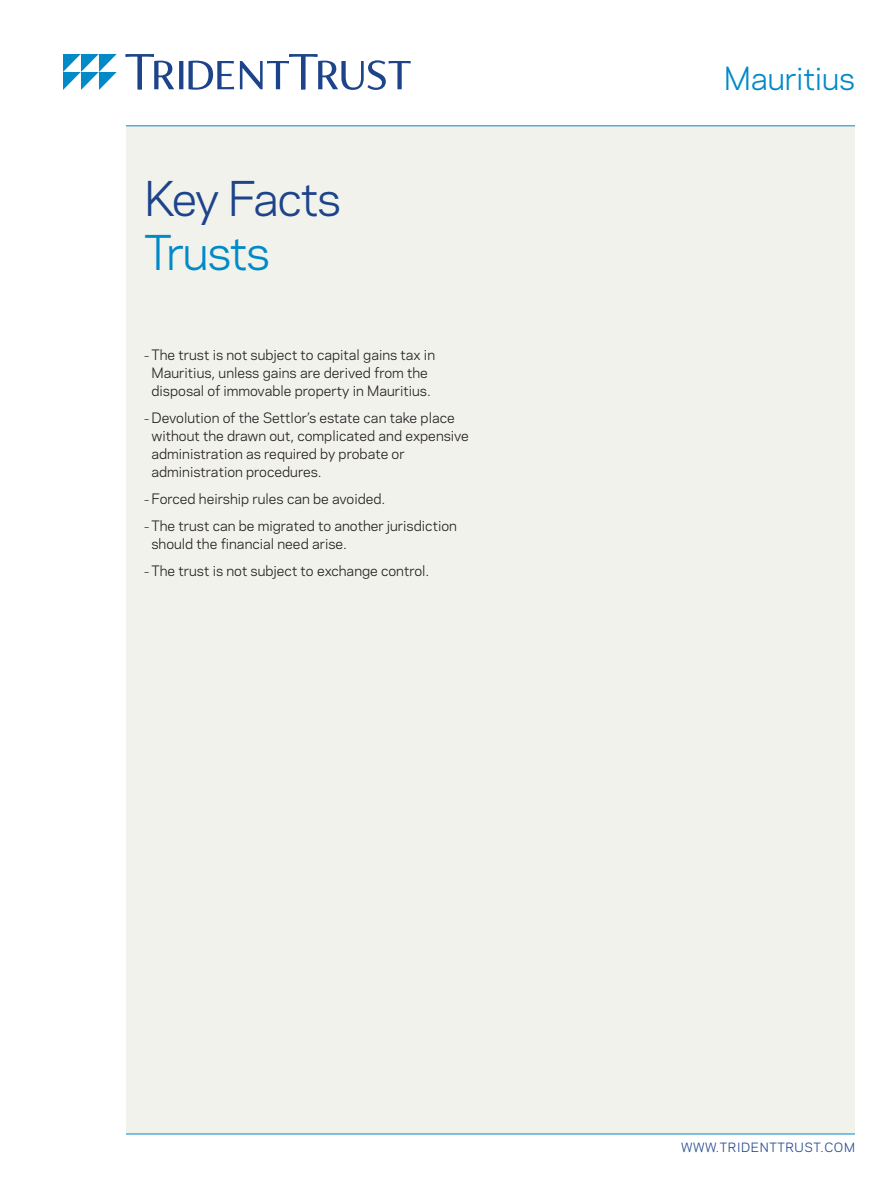
<style>
.page{position:relative;width:891px;height:1188px;background:#fff}
.page>*{position:absolute;margin:0;border:0;box-sizing:border-box;transform-origin:0 0}
.t1{font:45px "Polaris";letter-spacing:-.04em;color:#1d448b}
.t2{font:45px "Polaris";letter-spacing:-.03em;color:#008ac8}
.t3{font:30px "Polaris";letter-spacing:-.01em;color:#008ac8}
.t4{font:13.5px/18px "Polaris";color:#231f20}
.t5{font:12px "Polaris";letter-spacing:.05em;color:#1d448b}
.s1{font-size:10.5px}
</style>
<div class="page">
<div style="left:126px;top:126px;width:729px;height:1008px;background:#f2f2ed"></div>
<hr style="left:126px;top:1134px;width:729px;height:1px;background:#008ac8">
<hr style="left:126px;top:126px;width:729px;height:1px;background:#008ac8">
<svg style="left:126px;top:54px;width:285px;height:36px"></svg>
<svg style="left:63px;top:54px;width:54px;height:36px"></svg>
<h1 class="t1" style="left:144px;top:165px;width:199px">Key Facts</h1>
<h1 class="t2" style="left:144px;top:219px;width:128px">Trusts</h1>
<p class="t4" style="left:144px;top:345px;width:293px;text-align:center"><span class="s1">–</span> The trust is not subject to capital gains tax in<br>Mauritius, unless gains are derived from the disposal of immovable property in Mauritius.</p>
<p class="t4" style="left:152px;top:408px;width:319px;text-indent:-8px"><span class="s1">–</span> Devolution of the Settlor’s estate can take place without the drawn out, complicated and expensive administration as required by probate or administration procedures.</p>
<p class="t4" style="left:144px;top:489px;width:243px"><span class="s1">–</span> Forced heirship rules can be avoided.</p>
<p class="t4" style="left:152px;top:516px;width:307px;text-indent:-8px"><span class="s1">–</span> The trust can be migrated to another jurisdiction should the financial need arise.</p>
<p class="t4" style="left:144px;top:561px;width:287px"><span class="s1">–</span> The trust is not subject to exchange control.</p>
<h2 class="t3" style="left:724px;top:56px;width:133px">Mauritius</h2>
<p class="t5" style="left:681px;top:1138px;width:175px">WWW.TRIDENTTRUST.COM</p>
</div>
